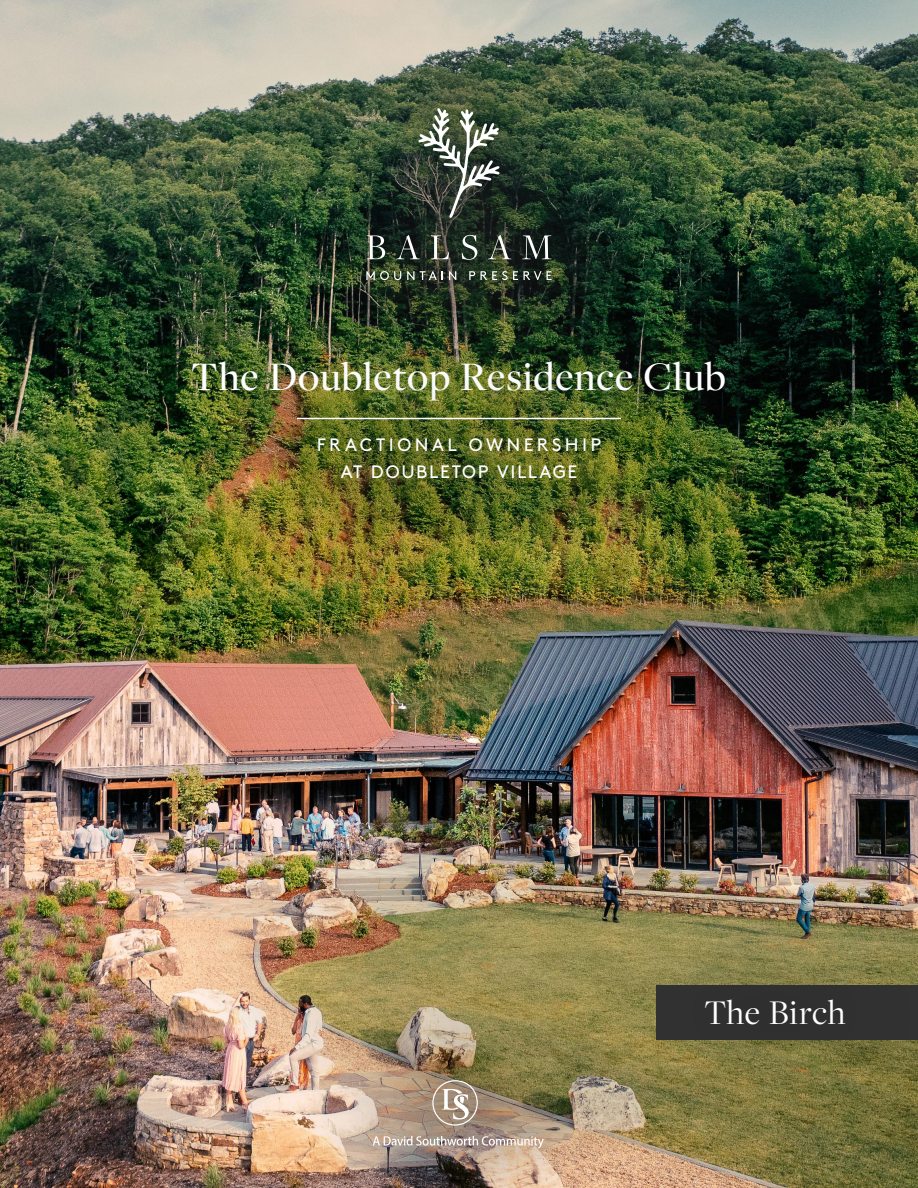
<style>
.page{position:relative;width:918px;height:1188px;background:#fff}
.page>*{position:absolute;margin:0;border:0;box-sizing:border-box;transform-origin:0 0}
.t1{font:500 42px "Freight Disp Pro";letter-spacing:.015em;color:#fff}
.t2{font:36px "Freight Disp Pro";letter-spacing:.01em;color:#fff}
.Subhead_caps{font:18px "Brown";letter-spacing:.175em;color:#fff}
.Subhead_caps-2{font:18px "Brown";letter-spacing:.09em;color:#fff}
</style>
<div class="page">
<img style="left:1px;top:0;width:917px;height:1188px">
<div style="left:276px;top:19px;width:388px;height:377px;background:#231f20;opacity:.75"></div>
<svg style="left:418px;top:108px;width:82px;height:110px;background:#566154"></svg>
<svg style="left:367px;top:235px;width:18px;height:24px"></svg>
<svg style="left:396px;top:235px;width:24px;height:24px"></svg>
<svg style="left:431px;top:235px;width:18px;height:24px"></svg>
<svg style="left:462px;top:235px;width:15px;height:25px"></svg>
<svg style="left:488px;top:235px;width:23px;height:24px"></svg>
<svg style="left:522px;top:235px;width:29px;height:24px"></svg>
<svg style="left:366px;top:271px;width:35px;height:9px"></svg>
<svg style="left:407px;top:271px;width:36px;height:9px"></svg>
<svg style="left:449px;top:271px;width:7px;height:9px"></svg>
<svg style="left:469px;top:271px;width:6px;height:9px"></svg>
<svg style="left:481px;top:271px;width:37px;height:9px"></svg>
<svg style="left:524px;top:271px;width:28px;height:9px"></svg>
<div style="left:115px;top:282px;width:687px;height:196px;background:#231f20;opacity:.29"></div>
<div style="left:297px;top:1002px;width:323px;height:186px;background:#231f20;opacity:.54"></div>
<svg style="left:432px;top:1080px;width:46px;height:46px;background:#b09f8e"></svg>
<svg style="left:373px;top:1136px;width:171px;height:12px;background:#bcaca2"></svg>
<div style="left:240px;top:357px;width:437px;height:203px;background:#231f20;opacity:.29"></div>
<hr style="left:297px;top:418px;width:324px;height:1px;background:#fff">
<div style="left:628px;top:921px;width:290px;height:185px;background:#231f20;opacity:.29"></div>
<p class="t1" style="left:191px;top:349px;width:537px">The Doubletop Residence Club</p>
<p class="Subhead_caps" style="left:317px;top:432px;width:286px">FRACTIONAL OWNERSHIP</p>
<p class="Subhead_caps-2" style="left:341px;top:459px;width:238px">AT DOUBLETOP VILLAGE</p>
<p class="t2" style="left:704px;top:989px;width:143px">The Birch</p>
</div>
